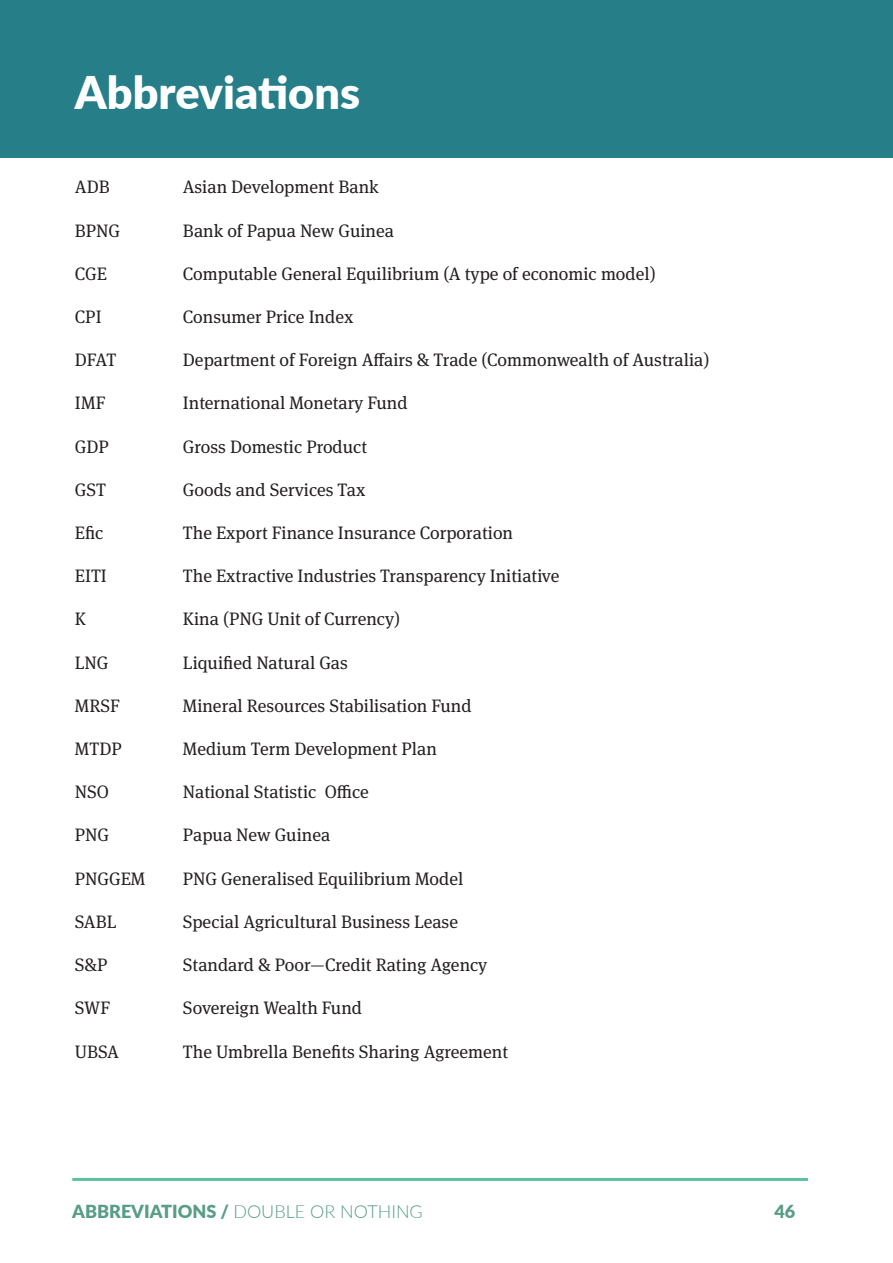
<style>
.page{position:relative;width:893px;height:1263px;background:#fff}
.page>*{position:absolute;margin:0;border:0;box-sizing:border-box;transform-origin:0 0}
.t1{font:900 45px "Lato";color:#fff}
.t2{font:18px "Meta Serif Pro";color:#231f20}
.t3{font:300 18px "Lato";color:#589d85}
.t4{font:900 18px "Lato";color:#589d85}
.s1{font-weight:900}
</style>
<div class="page">
<hr style="left:72px;top:1178px;width:736px;height:3px;background:#5cc2a1">
<div style="left:0;top:0;width:893px;height:157px;background:#257e88"></div>
<h1 class="t1" style="left:75px;top:58px;width:287px">Abbreviations</h1>
<p class="t2" style="left:75px;top:174px;width:36px">ADB</p>
<p class="t2" style="left:183px;top:174px;width:197px">Asian Development Bank</p>
<p class="t2" style="left:75px;top:217px;width:47px">BPNG</p>
<p class="t2" style="left:183px;top:217px;width:213px">Bank of Papua New Guinea</p>
<p class="t2" style="left:75px;top:260px;width:34px">CGE</p>
<p class="t2" style="left:183px;top:260px;width:474px">Computable General Equilibrium (A type of economic model)</p>
<p class="t2" style="left:75px;top:304px;width:28px">CPI</p>
<p class="t2" style="left:183px;top:304px;width:172px">Consumer Price Index</p>
<p class="t2" style="left:75px;top:347px;width:43px">DFAT</p>
<p class="t2" style="left:183px;top:347px;width:528px">Department of Foreign Affairs &amp; Trade (Commonwealth of Australia)</p>
<p class="t2" style="left:75px;top:390px;width:32px">IMF</p>
<p class="t2" style="left:183px;top:390px;width:226px">International Monetary Fund</p>
<p class="t2" style="left:75px;top:433px;width:36px">GDP</p>
<p class="t2" style="left:183px;top:433px;width:186px">Gross Domestic Product</p>
<p class="t2" style="left:75px;top:476px;width:33px">GST</p>
<p class="t2" style="left:183px;top:476px;width:184px">Goods and Services Tax</p>
<p class="t2" style="left:75px;top:520px;width:30px">Efic</p>
<p class="t2" style="left:183px;top:520px;width:332px">The Export Finance Insurance Corporation</p>
<p class="t2" style="left:75px;top:563px;width:33px">EITI</p>
<p class="t2" style="left:183px;top:563px;width:378px">The Extractive Industries Transparency Initiative</p>
<p class="t2" style="left:75px;top:606px;width:13px">K</p>
<p class="t2" style="left:183px;top:606px;width:219px">Kina (PNG Unit of Currency)</p>
<p class="t2" style="left:75px;top:649px;width:35px">LNG</p>
<p class="t2" style="left:183px;top:649px;width:167px">Liquified Natural Gas</p>
<p class="t2" style="left:75px;top:692px;width:47px">MRSF</p>
<p class="t2" style="left:183px;top:692px;width:290px">Mineral Resources Stabilisation Fund</p>
<p class="t2" style="left:75px;top:736px;width:48px">MTDP</p>
<p class="t2" style="left:183px;top:736px;width:255px">Medium Term Development Plan</p>
<p class="t2" style="left:75px;top:779px;width:36px">NSO</p>
<p class="t2" style="left:183px;top:779px;width:188px">National Statistic Office</p>
<p class="t2" style="left:75px;top:822px;width:36px">PNG</p>
<p class="t2" style="left:183px;top:822px;width:149px">Papua New Guinea</p>
<p class="t2" style="left:75px;top:865px;width:72px">PNGGEM</p>
<p class="t2" style="left:183px;top:865px;width:282px">PNG Generalised Equilibrium Model</p>
<p class="t2" style="left:75px;top:908px;width:43px">SABL</p>
<p class="t2" style="left:183px;top:908px;width:277px">Special Agricultural Business Lease</p>
<p class="t2" style="left:75px;top:952px;width:34px">S&amp;P</p>
<p class="t2" style="left:183px;top:952px;width:306px">Standard &amp; Poor—Credit Rating Agency</p>
<p class="t2" style="left:75px;top:995px;width:37px">SWF</p>
<p class="t2" style="left:183px;top:995px;width:181px">Sovereign Wealth Fund</p>
<p class="t2" style="left:75px;top:1038px;width:46px">UBSA</p>
<p class="t2" style="left:183px;top:1038px;width:327px">The Umbrella Benefits Sharing Agreement</p>
<p class="t3" style="left:72px;top:1199px;width:352px"><span class="s1">ABBREVIATIONS /</span> DOUBLE OR NOTHING</p>
<p class="t4" style="left:774px;top:1198px;width:22px">46</p>
</div>
